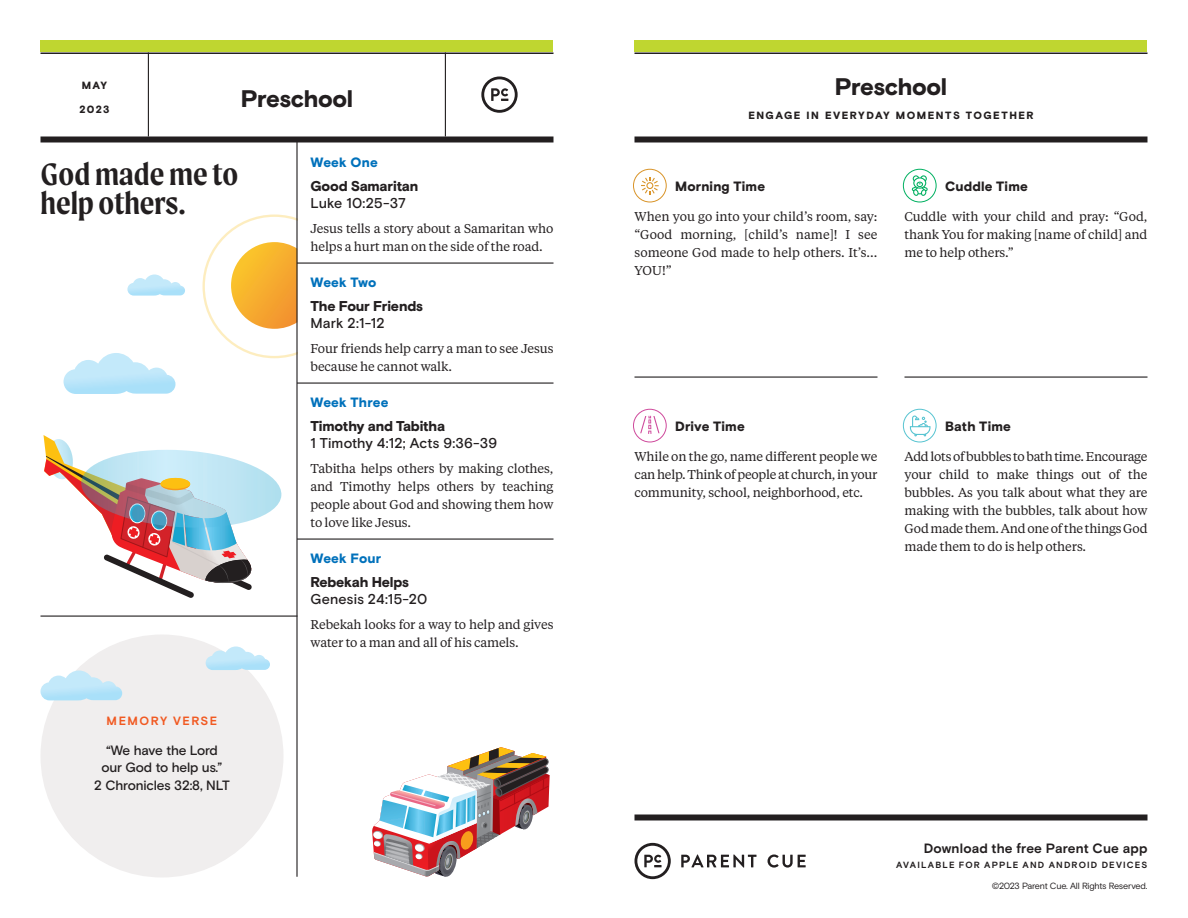
<style>
.page{position:relative;width:1188px;height:918px;background:#fff}
.page>*{position:absolute;margin:0;border:0;box-sizing:border-box;transform-origin:0 0}
.t1{font:600 33px/30px "Moret";color:#231f20}
.t2{font:900 24px "Basis Grotesque";letter-spacing:-.02em;color:#231f20}
.t3{font:500 14.25px "Basis Grotesque";letter-spacing:.01em;color:#231f20}
.t4{font:900 14.25px "Basis Grotesque";letter-spacing:-.015em;color:#231f20}
.t5{font:500 13.5px/18px "Basis Grotesque";letter-spacing:-.015em;color:#231f20;text-align:center}
.t6{font:900 13.5px "Basis Grotesque";letter-spacing:.015em;color:#231f20}
.t7{font:900 13.5px "Basis Grotesque";letter-spacing:.01em;color:#0071bb}
.t8{font:700 13.5px "Basis Grotesque";letter-spacing:.01em;color:#231f20}
.t9{font:12.75px/18px "Tiempos Text";letter-spacing:-.01em;color:#231f20;text-align:justify}
.t10{font:700 12px "Basis Grotesque";letter-spacing:.125em;color:#f15921}
.t11{font:900 10.5px "Basis Grotesque";letter-spacing:.14em;color:#231f20}
.t12{font:700 9px "Basis Grotesque";letter-spacing:.135em;color:#231f20}
.t13{font:9px "Basis Grotesque";letter-spacing:-.025em;color:#231f20}
</style>
<div class="page">
<svg style="left:203px;top:215px;width:93px;height:143px"></svg>
<hr style="left:148px;top:52px;width:1px;height:84px;background:#231f20">
<hr style="left:445px;top:52px;width:1px;height:84px;background:#231f20">
<hr style="left:40px;top:52px;width:514px;height:2px;background:#231f20">
<hr style="left:296px;top:142px;width:2px;height:735px;background:#231f20">
<div style="left:40px;top:136px;width:514px;height:6px;background:#231f20"></div>
<div style="left:40px;top:40px;width:514px;height:12px;background:#bfd630"></div>
<hr style="left:297px;top:262px;width:257px;height:2px;background:#231f20">
<hr style="left:297px;top:382px;width:257px;height:2px;background:#231f20">
<hr style="left:297px;top:538px;width:257px;height:2px;background:#231f20">
<svg style="left:481px;top:77px;width:37px;height:36px"></svg>
<div style="left:40px;top:634px;width:244px;height:244px;background:#f0eeee;border-radius:50%"></div>
<hr style="left:40px;top:616px;width:257px;height:1px;background:#231f20">
<svg style="left:44px;top:435px;width:237px;height:163px"></svg>
<svg style="left:64px;top:353px;width:112px;height:41px"></svg>
<svg style="left:127px;top:274px;width:58px;height:22px"></svg>
<svg style="left:206px;top:646px;width:64px;height:24px"></svg>
<svg style="left:40px;top:670px;width:82px;height:30px"></svg>
<svg style="left:372px;top:747px;width:178px;height:130px"></svg>
<div style="left:634px;top:814px;width:514px;height:6px;background:#231f20"></div>
<svg style="left:681px;top:855px;width:76px;height:13px"></svg>
<svg style="left:768px;top:855px;width:38px;height:13px"></svg>
<svg style="left:635px;top:843px;width:36px;height:36px"></svg>
<hr style="left:634px;top:52px;width:514px;height:2px;background:#231f20">
<div style="left:634px;top:136px;width:514px;height:6px;background:#231f20"></div>
<div style="left:634px;top:40px;width:514px;height:12px;background:#bfd630"></div>
<hr style="left:634px;top:376px;width:244px;height:2px;background:#231f20">
<hr style="left:904px;top:376px;width:244px;height:2px;background:#231f20">
<svg style="left:903px;top:409px;width:34px;height:33px"></svg>
<svg style="left:903px;top:169px;width:34px;height:33px"></svg>
<svg style="left:633px;top:169px;width:34px;height:33px"></svg>
<svg style="left:633px;top:409px;width:34px;height:33px"></svg>
<p class="t11" style="left:82px;top:79px;width:27px">MAY</p>
<p class="t11" style="left:79px;top:103px;width:32px">2023</p>
<h2 class="t2" style="left:241px;top:84px;width:114px">Preschool</h2>
<h1 class="t1" style="left:40px;top:158px;width:199px">God made me to help others.</h1>
<p class="t10" style="left:107px;top:713px;width:112px">MEMORY VERSE</p>
<p class="t5" style="left:94px;top:741px;width:137px">“We have the Lord our God to help us.”<br>2 Chronicles 32:8, NLT</p>
<p class="t7" style="left:310px;top:154px;width:69px">Week One</p>
<p class="t4" style="left:310px;top:177px;width:109px">Good Samaritan</p>
<p class="t3" style="left:310px;top:195px;width:97px">Luke 10:25-37</p>
<p class="t9" style="left:310px;top:218px;width:245px">Jesus tells a story about a Samaritan who helps a hurt man on the side of the road.</p>
<p class="t7" style="left:310px;top:274px;width:67px">Week Two</p>
<p class="t4" style="left:310px;top:297px;width:114px">The Four Friends</p>
<p class="t3" style="left:310px;top:315px;width:76px">Mark 2:1-12</p>
<p class="t9" style="left:310px;top:338px;width:244px">Four friends help carry a man to see Jesus because he cannot walk.</p>
<p class="t7" style="left:310px;top:394px;width:79px">Week Three</p>
<p class="t4" style="left:310px;top:417px;width:136px">Timothy and Tabitha</p>
<p class="t3" style="left:310px;top:435px;width:188px">1 Timothy 4:12; Acts 9:36-39</p>
<p class="t9" style="left:310px;top:458px;width:245px">Tabitha helps others by making clothes, and Timothy helps others by teaching people about God and showing them how to love like Jesus.</p>
<p class="t7" style="left:310px;top:550px;width:72px">Week Four</p>
<p class="t4" style="left:310px;top:573px;width:100px">Rebekah Helps</p>
<p class="t3" style="left:310px;top:591px;width:118px">Genesis 24:15-20</p>
<p class="t9" style="left:310px;top:614px;width:244px">Rebekah looks for a way to help and gives water to a man and all of his camels.</p>
<h2 class="t2" style="left:835px;top:72px;width:114px">Preschool</h2>
<p class="t11" style="left:748px;top:109px;width:287px">ENGAGE IN EVERYDAY MOMENTS TOGETHER</p>
<p class="t6" style="left:675px;top:178px;width:92px">Morning Time</p>
<p class="t9" style="left:634px;top:206px;width:245px">When you go into your child’s room, say: “Good morning, [child’s name]! I see someone God made to help others. It’s...<br>YOU!”</p>
<p class="t6" style="left:945px;top:178px;width:84px">Cuddle Time</p>
<p class="t9" style="left:904px;top:206px;width:245px">Cuddle with your child and pray: “God, thank You for making [name of child] and me to help others.”</p>
<p class="t6" style="left:675px;top:418px;width:71px">Drive Time</p>
<p class="t9" style="left:634px;top:446px;width:245px">While on the go, name different people we can help. Think of people at church, in your community, school, neighborhood, etc.</p>
<p class="t6" style="left:945px;top:418px;width:67px">Bath Time</p>
<p class="t9" style="left:904px;top:446px;width:245px">Add lots of bubbles to bath time. Encourage your child to make things out of the bubbles. As you talk about what they are making with the bubbles, talk about how God made them. And one of the things God made them to do is help others.</p>
<p class="t8" style="left:924px;top:840px;width:225px">Download the free Parent Cue app</p>
<p class="t12" style="left:896px;top:860px;width:253px">AVAILABLE FOR APPLE AND ANDROID DEVICES</p>
<p class="t13" style="left:992px;top:881px;width:157px">©2023 Parent Cue. All Rights Reserved.</p>
</div>
